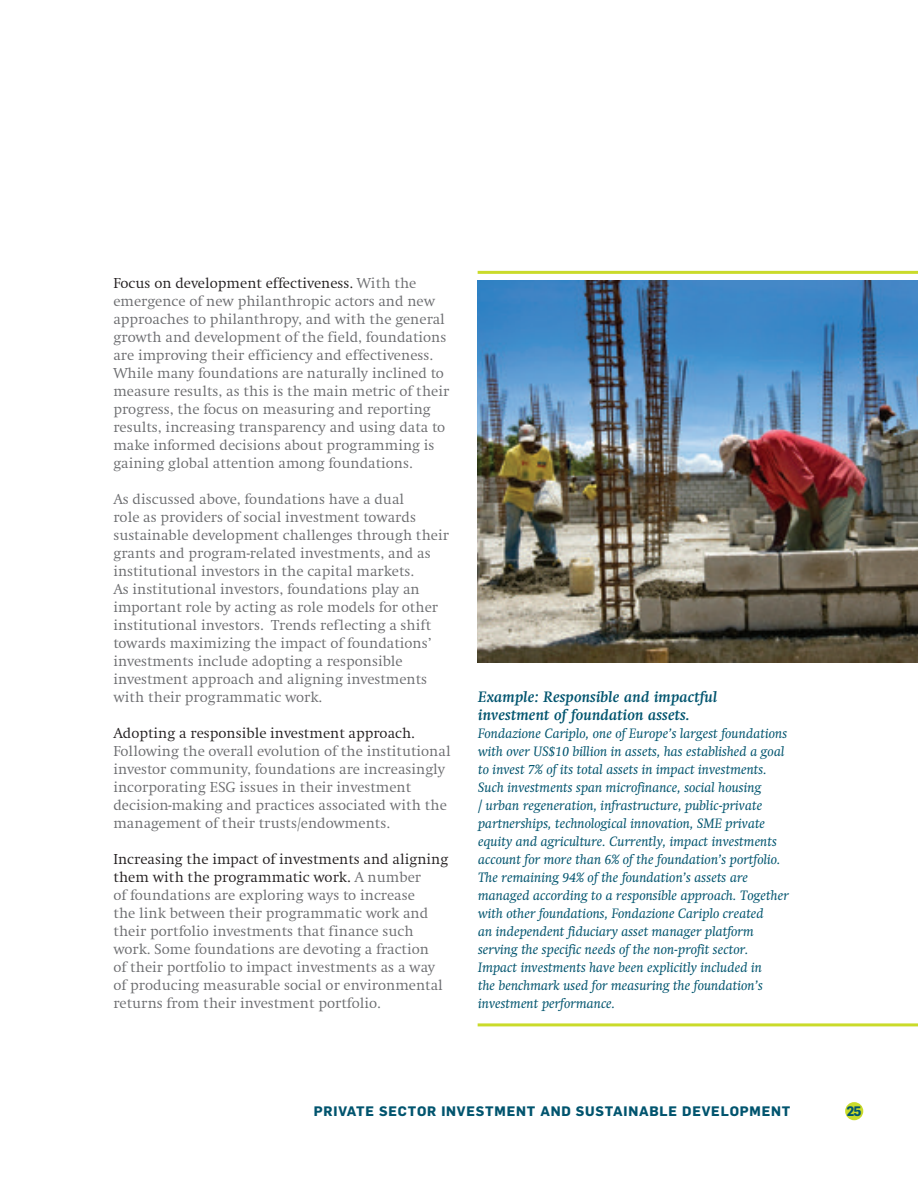
<style>
.page{position:relative;width:918px;height:1188px;background:#fff}
.page>*{position:absolute;margin:0;border:0;box-sizing:border-box;transform-origin:0 0}
.t1{font:300 15px/18px "Swift EF";color:#6c6d70}
.t2{font:italic 700 15px/18px "Swift C";letter-spacing:.01em;color:#01546e}
.t3{font:300 15px "Swift EF";color:#231f20}
.t4{font:italic 13.5px/18px "Swift";letter-spacing:.01em;color:#01546e}
.t5{font:700 13.5px "Flama";letter-spacing:.06em;color:#01546e}
.s1{color:#231f20}
</style>
<div class="page">
<div style="left:845px;top:1102px;width:18px;height:18px;background:#cadb2a;border-radius:50%"></div>
<img style="left:478px;top:280px;width:440px;height:382px">
<hr style="left:478px;top:271px;width:440px;height:3px;background:#cadb2a">
<hr style="left:478px;top:1023px;width:440px;height:3px;background:#cadb2a">
<p class="t1" style="left:113px;top:274px;width:337px"><span class="s1">Focus on development effectiveness.</span> With the emergence of new philanthropic actors and new approaches to philanthropy, and with the general growth and development of the field, foundations are improving their efficiency and effectiveness.<br>While many foundations are naturally inclined to measure results, as this is the main metric of their progress, the focus on measuring and reporting results, increasing transparency and using data to make informed decisions about programming is gaining global attention among foundations.</p>
<p class="t1" style="left:113px;top:490px;width:337px">As discussed above, foundations have a dual<br>role as providers of social investment towards sustainable development challenges through their grants and program-related investments, and as institutional investors in the capital markets.<br>As institutional investors, foundations play an important role by acting as role models for other institutional investors. Trends reflecting a shift towards maximizing the impact of foundations’ investments include adopting a responsible investment approach and aligning investments with their programmatic work.</p>
<p class="t3" style="left:113px;top:725px;width:303px">Adopting a responsible investment approach.</p>
<p class="t1" style="left:113px;top:742px;width:339px">Following the overall evolution of the institutional investor community, foundations are increasingly incorporating ESG issues in their investment decision-making and practices associated with the management of their trusts/endowments.</p>
<p class="t1" style="left:113px;top:850px;width:336px"><span class="s1">Increasing the impact of investments and aligning them with the programmatic work.</span> A number<br>of foundations are exploring ways to increase<br>the link between their programmatic work and their portfolio investments that finance such work. Some foundations are devoting a fraction<br>of their portfolio to impact investments as a way of producing measurable social or environmental returns from their investment portfolio.</p>
<p class="t2" style="left:478px;top:688px;width:240px">Example: Responsible and impactful investment of foundation assets.</p>
<p class="t4" style="left:478px;top:724px;width:312px">Fondazione Cariplo, one of Europe’s largest foundations with over US$10 billion in assets, has established a goal to invest 7% of its total assets in impact investments.<br>Such investments span microfinance, social housing<br>/ urban regeneration, infrastructure, public-private partnerships, technological innovation, SME private equity and agriculture. Currently, impact investments account for more than 6% of the foundation’s portfolio.<br>The remaining 94% of the foundation’s assets are managed according to a responsible approach. Together with other foundations, Fondazione Cariplo created<br>an independent fiduciary asset manager platform serving the specific needs of the non-profit sector.<br>Impact investments have been explicitly included in<br>the benchmark used for measuring the foundation’s investment performance.</p>
<p class="t5" style="left:314px;top:1103px;width:478px">PRIVATE SECTOR INVESTMENT AND SUSTAINABLE DEVELOPMENT</p>
<p class="t5" style="left:847px;top:1103px;width:16px">25</p>
</div>
